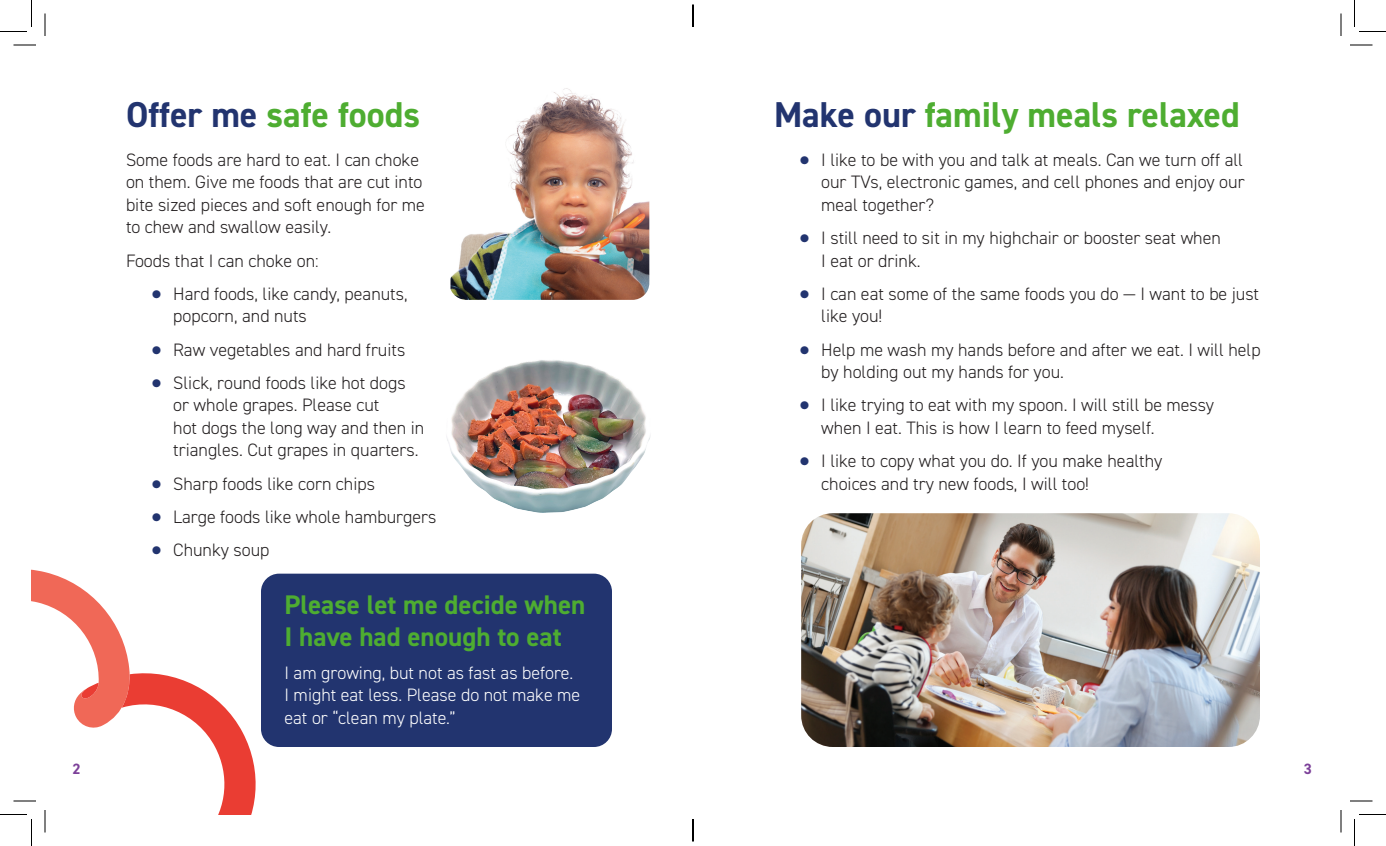
<style>
.page{position:relative;width:1386px;height:846px;background:#fff}
.page>*{position:absolute;margin:0;border:0;box-sizing:border-box;transform-origin:0 0}
.t1{font:700 36px "DIN2014";color:#4ead31}
.t2{font:700 27px/31.5px "DIN2014";color:#4ead31}
.t3{font:300 18px/22.5px "DIN2014";color:#231f20}
.t4{font:300 18px/22.5px "DIN2014";color:#fff}
.t5{font:700 15px "DIN2014";color:#7c4099}
.s1{color:#22346f}
.s2{font-weight:700;font-size:34.5px;color:#22346f}
</style>
<div class="page">
<img style="left:801px;top:513px;width:459px;height:234px">
<img style="left:450px;top:88px;width:199px;height:212px">
<div style="left:261px;top:574px;width:351px;height:173px;background:#22346f;border-radius:18px"></div>
<img style="left:446px;top:360px;width:204px;height:153px">
<svg style="left:14px;top:45px;width:22px;height:1px"></svg>
<svg style="left:1350px;top:45px;width:22px;height:1px"></svg>
<svg style="left:1350px;top:801px;width:22px;height:1px"></svg>
<svg style="left:45px;top:14px;width:1px;height:22px"></svg>
<svg style="left:1341px;top:14px;width:1px;height:22px"></svg>
<svg style="left:1341px;top:810px;width:1px;height:22px"></svg>
<svg style="left:0;top:0;width:32px;height:32px"></svg>
<svg style="left:0;top:569px;width:263px;height:277px"></svg>
<svg style="left:1354px;top:0;width:32px;height:32px"></svg>
<svg style="left:1354px;top:814px;width:32px;height:32px"></svg>
<svg style="left:692px;top:4px;width:2px;height:23px"></svg>
<svg style="left:692px;top:819px;width:2px;height:23px"></svg>
<h1 class="t1" style="left:126px;top:91px;width:296px"><span class="s1">Offer me</span> safe foods</h1>
<p class="t3" style="left:126px;top:148px;width:300px">Some foods are hard to eat. I can choke on them. Give me foods that are cut into bite sized pieces and soft enough for me to chew and swallow easily.</p>
<p class="t3" style="left:126px;top:249px;width:194px">Foods that I can choke on:</p>
<p class="t3" style="left:173px;top:282px;width:236px;text-indent:-22px"><span class="s2">•</span> Hard foods, like candy, peanuts, popcorn, and nuts</p>
<p class="t3" style="left:152px;top:338px;width:255px"><span class="s2">•</span> Raw vegetables and hard fruits</p>
<p class="t3" style="left:173px;top:372px;width:253px;text-indent:-22px"><span class="s2">•</span> Slick, round foods like hot dogs or whole grapes. Please cut<br>hot dogs the long way and then in triangles. Cut grapes in quarters.</p>
<p class="t3" style="left:152px;top:472px;width:225px"><span class="s2">•</span> Sharp foods like corn chips</p>
<p class="t3" style="left:152px;top:506px;width:286px"><span class="s2">•</span> Large foods like whole hamburgers</p>
<p class="t3" style="left:152px;top:539px;width:119px"><span class="s2">•</span> Chunky soup</p>
<h2 class="t2" style="left:285px;top:589px;width:302px">Please let me decide when<br>I have had enough to eat</h2>
<p class="t4" style="left:285px;top:662px;width:297px">I am growing, but not as fast as before.<br>I might eat less. Please do not make me eat or “clean my plate.”</p>
<h1 class="t1" style="left:774px;top:91px;width:467px"><span class="s1">Make our</span> family meals relaxed</h1>
<p class="t3" style="left:821px;top:148px;width:425px;text-align:justify;text-indent:-22px"><span class="s2">•</span> I like to be with you and talk at meals. Can we turn off all our TVs, electronic games, and cell phones and enjoy our meal together?</p>
<p class="t3" style="left:821px;top:227px;width:401px;text-indent:-22px"><span class="s2">•</span> I still need to sit in my highchair or booster seat when<br>I eat or drink.</p>
<p class="t3" style="left:821px;top:282px;width:439px;text-indent:-22px"><span class="s2">•</span> I can eat some of the same foods you do — I want to be just like you!</p>
<p class="t3" style="left:821px;top:338px;width:441px;text-indent:-22px"><span class="s2">•</span> Help me wash my hands before and after we eat. I will help by holding out my hands for you.</p>
<p class="t3" style="left:821px;top:394px;width:394px;text-indent:-22px"><span class="s2">•</span> I like trying to eat with my spoon. I will still be messy when I eat. This is how I learn to feed myself.</p>
<p class="t3" style="left:821px;top:450px;width:343px;text-indent:-22px"><span class="s2">•</span> I like to copy what you do. If you make healthy choices and try new foods, I will too!</p>
<p class="t5" style="left:72px;top:759px;width:10px">2</p>
<p class="t5" style="left:1304px;top:759px;width:10px">3</p>
</div>
